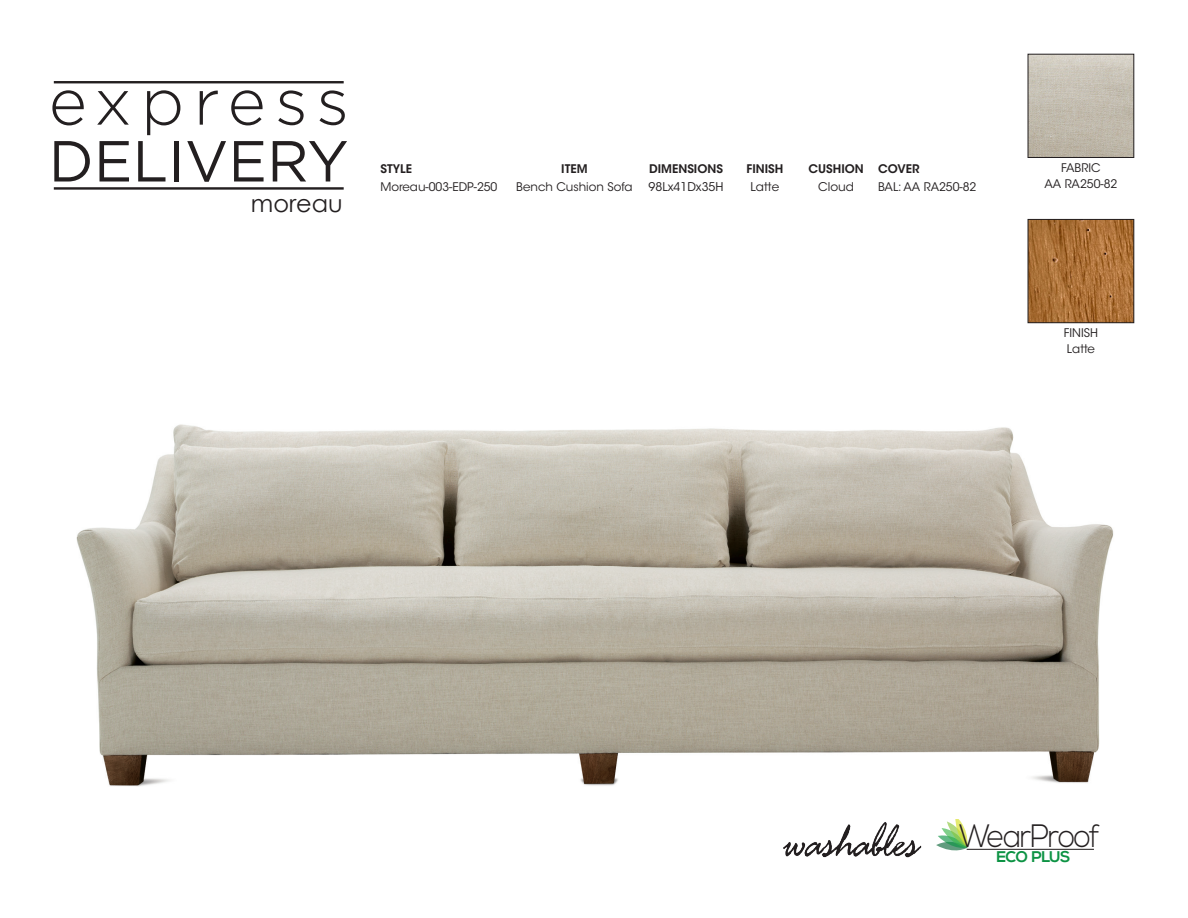
<style>
.page{position:relative;width:1188px;height:918px;background:#fff}
.page>*{position:absolute;margin:0;border:0;box-sizing:border-box;transform-origin:0 0}
.t1{font:300 65.7px "Gotham";letter-spacing:.135em;color:#231f20}
.t2{font:57.75px "Gotham";color:#231f20}
.t3{font:300 32.4px "Nexa";letter-spacing:-.06em;color:#231f20;scale:.92 1}
.t4{font:24px "Century Gothic";color:#231f20}
.t5{font:700 15.45px "Nexa";letter-spacing:-.04em;color:#0d9344}
.t6{font:12px "ITC Avant Garde Std";color:#231f20}
.t7{font:11.85px "ITC Avant Garde Std";color:#231f20}
.t8{font:600 11.85px "ITC Avant Garde Std";color:#231f20}
</style>
<div class="page">
<img style="left:76px;top:424px;width:1038px;height:363px">
<hr style="left:54px;top:187px;width:290px;height:3px;background:#231f20">
<hr style="left:54px;top:81px;width:290px;height:2px;background:#231f20">
<img style="left:1030px;top:221px;width:102px;height:100px">
<div style="left:1028px;top:219px;width:106px;height:104px;border:1px solid #231f20"></div>
<img style="left:1030px;top:56px;width:102px;height:100px">
<div style="left:1028px;top:54px;width:106px;height:104px;border:1px solid #231f20"></div>
<svg style="left:936px;top:819px;width:32px;height:31px"></svg>
<hr style="left:967px;top:849px;width:127px;height:1px;background:#231f20">
<img style="left:783px;top:822px;width:139px;height:36px">
<p class="t1" style="left:49px;top:60px;width:302px">express</p>
<p class="t2" style="left:49px;top:124px;width:302px">DELIVERY</p>
<p class="t4" style="left:251px;top:189px;width:93px">moreau</p>
<p class="t8" style="left:381px;top:161px;width:33px">STYLE</p>
<p class="t8" style="left:561px;top:161px;width:28px">ITEM</p>
<p class="t8" style="left:649px;top:161px;width:75px">DIMENSIONS</p>
<p class="t8" style="left:747px;top:161px;width:38px">FINISH</p>
<p class="t8" style="left:809px;top:161px;width:57px">CUSHION</p>
<p class="t8" style="left:878px;top:161px;width:43px">COVER</p>
<p class="t7" style="left:381px;top:180px;width:118px">Moreau-003-EDP-250</p>
<p class="t7" style="left:516px;top:180px;width:118px">Bench Cushion Sofa</p>
<p class="t6" style="left:649px;top:180px;width:76px">98Lx41Dx35H</p>
<p class="t6" style="left:751px;top:180px;width:30px">Latte</p>
<p class="t6" style="left:818px;top:180px;width:37px">Cloud</p>
<p class="t7" style="left:878px;top:180px;width:100px">BAL: AA RA250-82</p>
<p class="t7" style="left:1061px;top:160px;width:41px">FABRIC</p>
<p class="t7" style="left:1045px;top:177px;width:74px">AA RA250-82</p>
<p class="t7" style="left:1064px;top:325px;width:36px">FINISH</p>
<p class="t7" style="left:1067px;top:342px;width:29px">Latte</p>
<p class="t3" style="left:959px;top:818px;width:155px">WearProof</p>
<p class="t5" style="left:996px;top:848px;width:76px">ECO PLUS</p>
</div>
